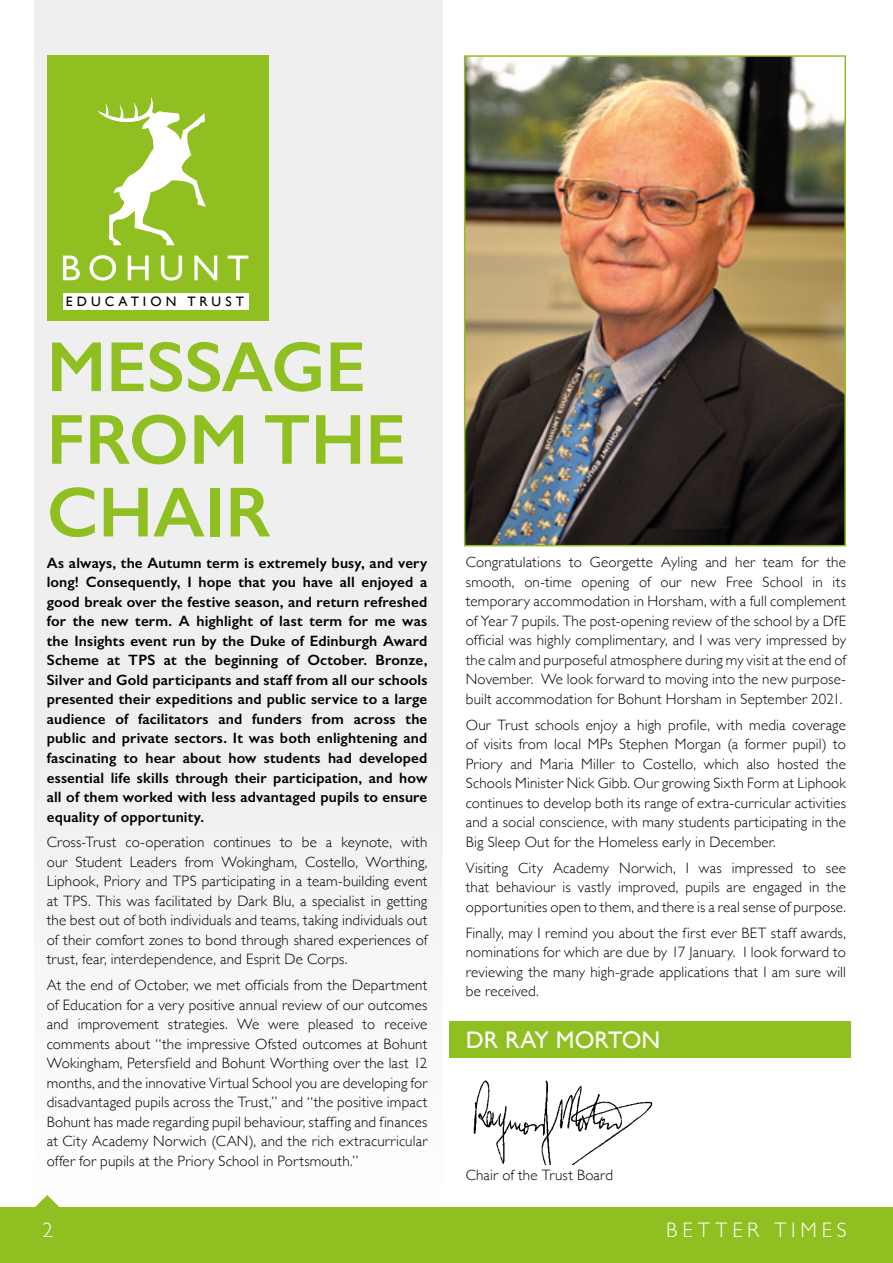
<style>
.page{position:relative;width:893px;height:1263px;background:#fff}
.page>*{position:absolute;margin:0;border:0;box-sizing:border-box;transform-origin:0 0}
.t1{font:600 71.1px/72.6px "Gill Sans";color:#90bf21}
.t2{font:24px "Gill Sans";color:#fff}
.t3{font:300 21px "Gill Sans";letter-spacing:.235em;color:#fff}
.t4{font:300 15px/19.5px "Gill Sans";letter-spacing:.01em;color:#000;text-align:justify}
.t5{font:600 15px/19.5px "Gill Sans";letter-spacing:.01em;color:#000;text-align:justify}
.t6{font:13.65px "Gill Sans";letter-spacing:.295em;color:#000}
</style>
<div class="page">
<div style="left:34px;top:0;width:408px;height:1229px;background:linear-gradient(to right,#f3f3f3,#f2f2f2)"></div>
<div style="left:449px;top:1021px;width:401px;height:37px;background:#90bf21"></div>
<img style="left:473px;top:1080px;width:180px;height:84px">
<img style="left:467px;top:58px;width:376px;height:485px">
<div style="left:464px;top:55px;width:382px;height:491px;border:2px solid #90bf21"></div>
<div style="left:47px;top:55px;width:222px;height:266px;background:#90bf21"></div>
<div style="left:63px;top:293px;width:185px;height:16px;background:#fff"></div>
<svg style="left:63px;top:256px;width:17px;height:24px"></svg>
<svg style="left:89px;top:255px;width:27px;height:26px"></svg>
<svg style="left:128px;top:256px;width:21px;height:24px"></svg>
<svg style="left:161px;top:256px;width:21px;height:25px"></svg>
<svg style="left:194px;top:256px;width:23px;height:24px"></svg>
<svg style="left:228px;top:255px;width:20px;height:25px"></svg>
<svg style="left:97px;top:97px;width:109px;height:148px"></svg>
<div style="left:0;top:1207px;width:893px;height:56px;background:#90bf21"></div>
<svg style="left:34px;top:1195px;width:35px;height:12px"></svg>
<p class="t6" style="left:66px;top:293px;width:180px">EDUCATION TRUST</p>
<h1 class="t1" style="left:47px;top:330px;width:361px">MESSAGE<br>FROM THE<br>CHAIR</h1>
<p class="t5" style="left:47px;top:553px;width:382px">As always, the Autumn term is extremely busy, and very long! Consequently, I hope that you have all enjoyed a good break over the festive season, and return refreshed for the new term. A highlight of last term for me was the Insights event run by the Duke of Edinburgh Award Scheme at TPS at the beginning of October. Bronze, Silver and Gold participants and staff from all our schools presented their expeditions and public service to a large audience of facilitators and funders from across the public and private sectors. It was both enlightening and fascinating to hear about how students had developed essential life skills through their participation, and how all of them worked with less advantaged pupils to ensure equality of opportunity.</p>
<p class="t4" style="left:47px;top:832px;width:382px">Cross-Trust co-operation continues to be a keynote, with our Student Leaders from Wokingham, Costello, Worthing, Liphook, Priory and TPS participating in a team-building event at TPS. This was facilitated by Dark Blu, a specialist in getting the best out of both individuals and teams, taking individuals out of their comfort zones to bond through shared experiences of trust, fear, interdependence, and Esprit De Corps.</p>
<p class="t4" style="left:47px;top:975px;width:382px">At the end of October, we met officials from the Department of Education for a very positive annual review of our outcomes and improvement strategies. We were pleased to receive comments about “the impressive Ofsted outcomes at Bohunt Wokingham, Petersfield and Bohunt Worthing over the last 12 months, and the innovative Virtual School you are developing for disadvantaged pupils across the Trust,” and “the positive impact Bohunt has made regarding pupil behaviour, staffing and finances at City Academy Norwich (CAN), and the rich extracurricular offer for pupils at the Priory School in Portsmouth.”</p>
<p class="t4" style="left:466px;top:552px;width:382px">Congratulations to Georgette Ayling and her team for the smooth, on-time opening of our new Free School in its temporary accommodation in Horsham, with a full complement of Year 7 pupils. The post-opening review of the school by a DfE official was highly complimentary, and I was very impressed by the calm and purposeful atmosphere during my visit at the end of November. We look forward to moving into the new purpose&shy;built accommodation for Bohunt Horsham in September 2021.</p>
<p class="t4" style="left:466px;top:714px;width:382px">Our Trust schools enjoy a high profile, with media coverage of visits from local MPs Stephen Morgan (a former pupil) to Priory and Maria Miller to Costello, which also hosted the Schools Minister Nick Gibb. Our growing Sixth Form at Liphook continues to develop both its range of extra-curricular activities and a social conscience, with many students participating in the Big Sleep Out for the Homeless early in December.</p>
<p class="t4" style="left:466px;top:857px;width:382px">Visiting City Academy Norwich, I was impressed to see that behaviour is vastly improved, pupils are engaged in the opportunities open to them, and there is a real sense of purpose.</p>
<p class="t4" style="left:466px;top:922px;width:382px">Finally, may I remind you about the first ever BET staff awards, nominations for which are due by 17 January. I look forward to reviewing the many high-grade applications that I am sure will be received.</p>
<h2 class="t2" style="left:466px;top:1025px;width:196px">DR RAY MORTON</h2>
<p class="t4" style="left:466px;top:1164px;width:149px">Chair of the Trust Board</p>
<h3 class="t3" style="left:43px;top:1213px;width:12px">2</h3>
<h3 class="t3" style="left:666px;top:1213px;width:182px">BETTER TIMES</h3>
</div>
